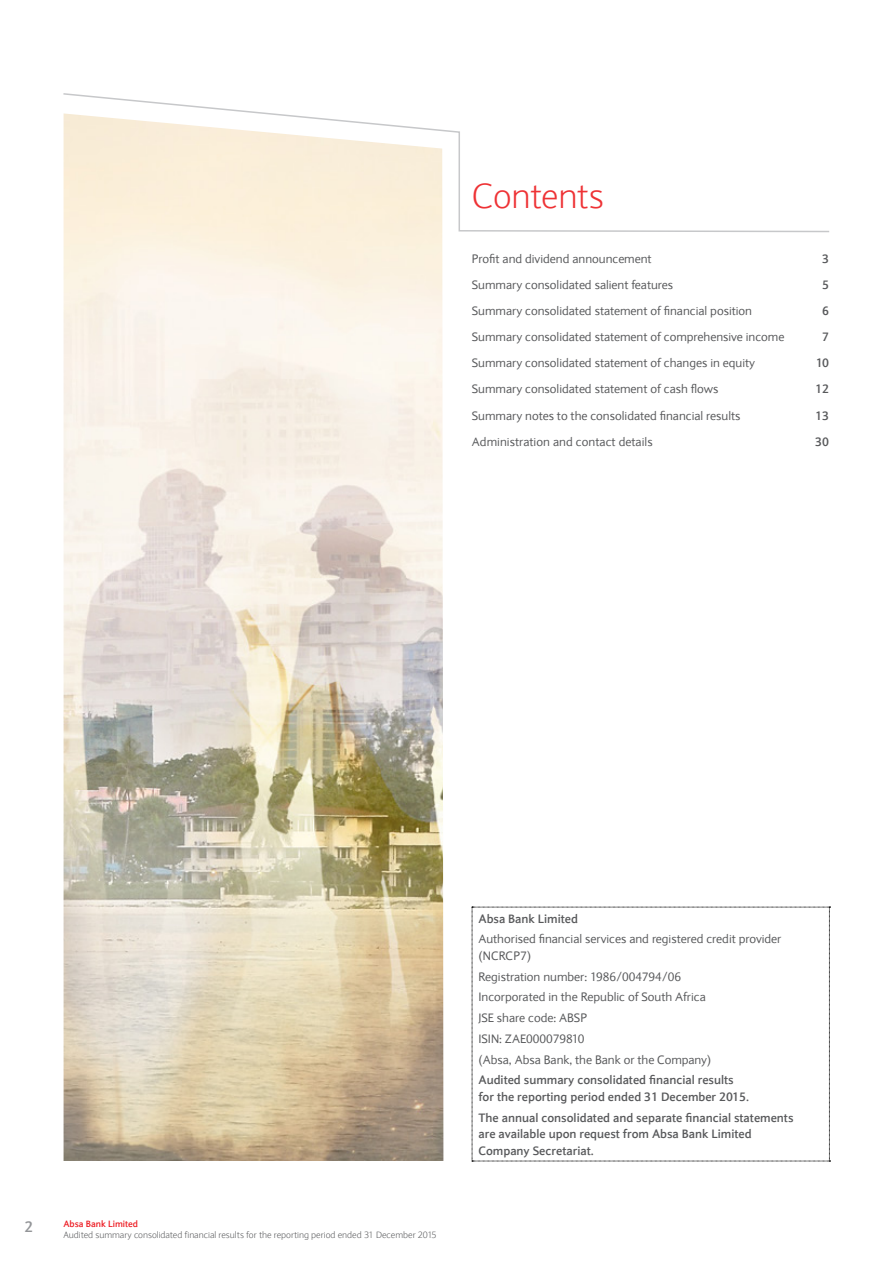
<style>
.page{position:relative;width:893px;height:1263px;background:#fff}
.page>*{position:absolute;margin:0;border:0;box-sizing:border-box;transform-origin:0 0}
.t1{font:300 34.5px "Expert Sans";color:#ee3235}
.t2{font:700 15px "Expert Sans";color:#939598}
.t3{font:12px/20.7px "Expert Sans";color:#58595b}
.t4{font:700 12px/16.5px "Expert Sans";color:#58595b}
.t5{font:300 9px "Expert Sans";color:#58595b}
.t6{font:700 9px "Expert Sans";color:#ed1d24}
</style>
<div class="page">
<svg style="left:472px;top:907px;width:358px;height:255px"></svg>
<svg style="left:63px;top:93px;width:767px;height:140px"></svg>
<img style="left:64px;top:113px;width:379px;height:1048px">
<h1 class="t1" style="left:472px;top:175px;width:134px">Contents</h1>
<p class="t3" style="left:472px;top:248px;width:181px">Profit and dividend announcement</p>
<p class="t4" style="left:822px;top:250px;width:8px">3</p>
<p class="t3" style="left:472px;top:274px;width:203px">Summary consolidated salient features</p>
<p class="t4" style="left:822px;top:276px;width:8px">5</p>
<p class="t3" style="left:472px;top:300px;width:282px">Summary consolidated statement of financial position</p>
<p class="t4" style="left:822px;top:302px;width:8px">6</p>
<p class="t3" style="left:472px;top:326px;width:314px">Summary consolidated statement of comprehensive income</p>
<p class="t4" style="left:822px;top:328px;width:8px">7</p>
<p class="t3" style="left:472px;top:353px;width:285px">Summary consolidated statement of changes in equity</p>
<p class="t4" style="left:816px;top:354px;width:15px">10</p>
<p class="t3" style="left:472px;top:379px;width:248px">Summary consolidated statement of cash flows</p>
<p class="t4" style="left:815px;top:381px;width:15px">12</p>
<p class="t3" style="left:472px;top:405px;width:270px">Summary notes to the consolidated financial results</p>
<p class="t4" style="left:815px;top:407px;width:15px">13</p>
<p class="t3" style="left:472px;top:431px;width:182px">Administration and contact details</p>
<p class="t4" style="left:815px;top:433px;width:15px">30</p>
<p class="t2" style="left:24px;top:1217px;width:10px">2</p>
<p class="t6" style="left:63px;top:1218px;width:76px">Absa Bank Limited</p>
<p class="t5" style="left:63px;top:1229px;width:375px">Audited summary consolidated financial results for the reporting period ended 31 December 2015</p>
<p class="t4" style="left:478px;top:910px;width:101px">Absa Bank Limited</p>
<p class="t3" style="left:478px;top:931px;width:305px;line-height:16.5px">Authorised financial services and registered credit provider (NCRCP7)</p>
<p class="t3" style="left:478px;top:966px;width:234px">Registration number: 1986/004794/06<br>Incorporated in the Republic of South Africa JSE share code: ABSP<br>ISIN: ZAE000079810<br>(Absa, Absa Bank, the Bank or the Company)</p>
<p class="t4" style="left:478px;top:1071px;width:272px">Audited summary consolidated financial results for the reporting period ended 31 December 2015.</p>
<p class="t4" style="left:478px;top:1109px;width:317px">The annual consolidated and separate financial statements are available upon request from Absa Bank Limited<br>Company Secretariat.</p>
</div>
